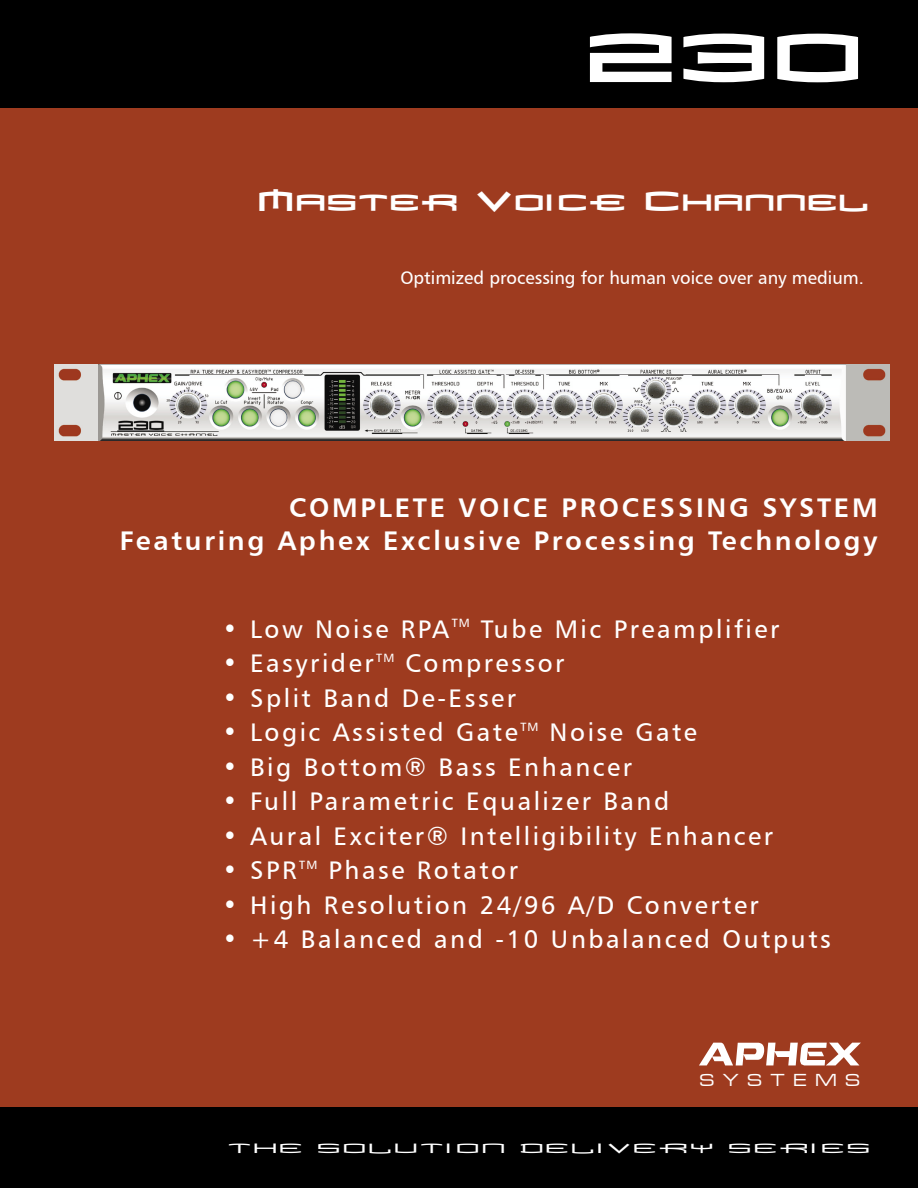
<style>
.page{position:relative;width:918px;height:1188px;background:#000}
.page>*{position:absolute;margin:0;border:0;box-sizing:border-box;transform-origin:0 0}
.t1{font:700 condensed 90px "Mata";color:#fff}
.t2{font:700 condensed 30px "Mata";letter-spacing:-.2em;color:#fff}
.t3{font:27px/32.4px "Humanist 777 BT Bold B";letter-spacing:.1em;color:#fff;text-align:right}
.t4{font:25.5px "Humanist 777 BT Roman B";letter-spacing:.1em;color:#fff}
.t5{font:21px "Mata";letter-spacing:-.2em;color:#fff}
.t6{font:18px "Humanist 777 BT Roman B";color:#fff}
.t7{font:18px "Microgramma D Medi Exte";color:#fff}
.s1{font-size:36px}
</style>
<div class="page">
<div style="left:0;top:108px;width:918px;height:999px;background:#9e3b1f"></div>
<svg style="left:699px;top:1043px;width:162px;height:22px"></svg>
<img style="left:54px;top:364px;width:835px;height:76px">
<h1 class="t1" style="left:592px;top:-4px;width:301px">230</h1>
<p class="t2" style="left:260px;top:182px;width:619px"><span class="s1">M</span>ASTER <span class="s1">v</span>oice <span class="s1">c</span>HANNEL</p>
<p class="t6" style="left:400px;top:266px;width:465px">Optimized processing for human voice over any medium.</p>
<p class="t3" style="left:120px;top:491px;width:759px">COMPLETE VOICE PROCESSING SYSTEM<br>Featuring Aphex Exclusive Processing Technology</p>
<p class="t4" style="left:223px;top:613px;width:558px">• Low Noise RPA<sup>TM</sup> Tube Mic Preamplifier</p>
<p class="t4" style="left:223px;top:647px;width:343px">• Easyrider <sup>TM</sup> Compressor</p>
<p class="t4" style="left:223px;top:682px;width:295px">• Split Band De-Esser</p>
<p class="t4" style="left:223px;top:716px;width:476px">• Logic Assisted Gate<sup>TM</sup> Noise Gate</p>
<p class="t4" style="left:223px;top:751px;width:411px">• Big Bottom® Bass Enhancer</p>
<p class="t4" style="left:223px;top:785px;width:448px">• Full Parametric Equalizer Band</p>
<p class="t4" style="left:223px;top:820px;width:552px">• Aural Exciter® Intelligibility Enhancer</p>
<p class="t4" style="left:223px;top:854px;width:297px">• SPR<sup>TM</sup> Phase Rotator</p>
<p class="t4" style="left:223px;top:889px;width:538px">• High Resolution 24/96 A/D Converter</p>
<p class="t4" style="left:223px;top:923px;width:610px">• +4 Balanced and -10 Unbalanced Outputs</p>
<p class="t7" style="left:700px;top:1069px;width:162px">S Y S T E M S</p>
<p class="t5" style="left:229px;top:1133px;width:651px">THE SOLUTION DELIVERY SERIES</p>
</div>
